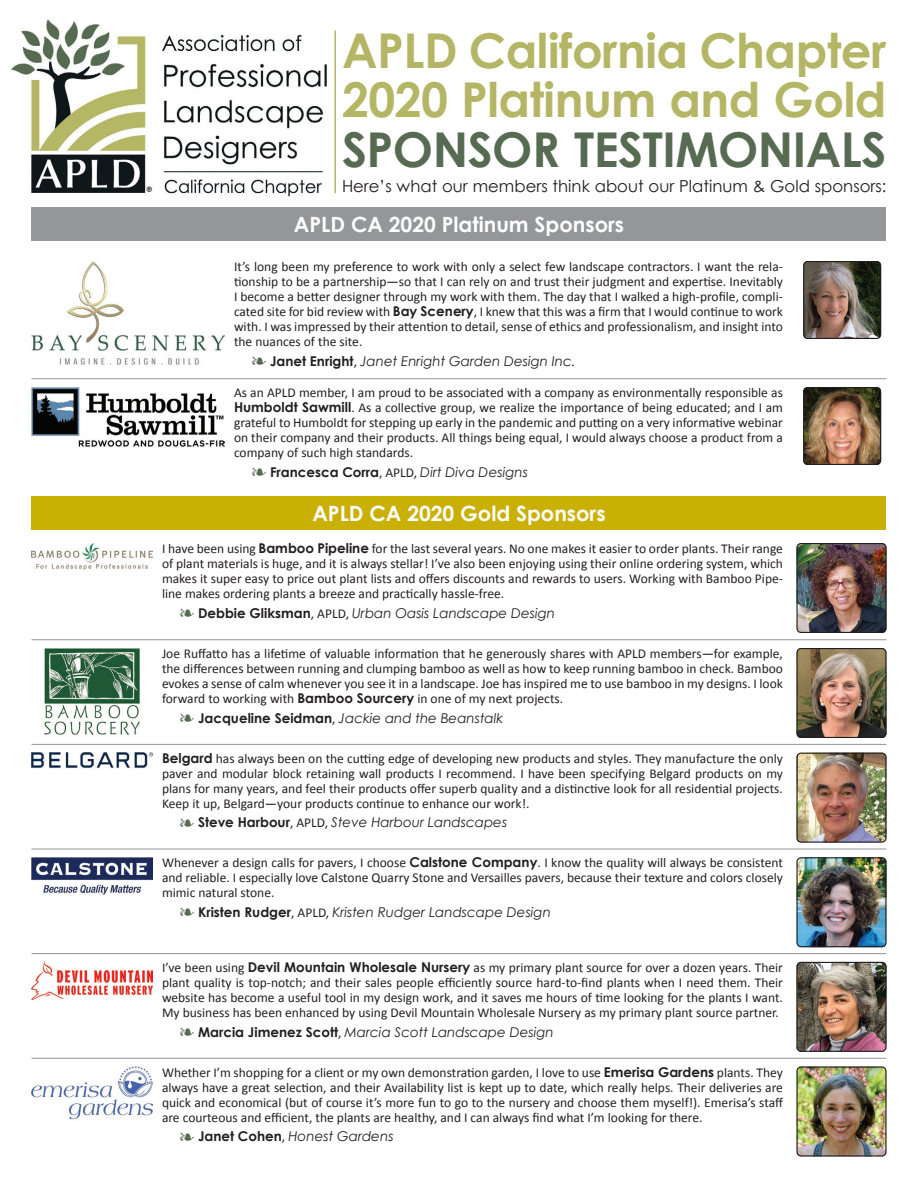
<style>
.page{position:relative;width:918px;height:1188px;background:#fff}
.page>*{position:absolute;margin:0;border:0;box-sizing:border-box;transform-origin:0 0}
._1a-Title1{font:700 48px "Century Gothic";letter-spacing:-.01em;color:#b4b665}
._1b-Title2{font:700 48px "Century Gothic";letter-spacing:-.01em;color:#b4b665}
._1c-Title3{font:700 48px "Century Gothic";letter-spacing:-.01em;color:#576b52}
._2a-Header-Plat{font:700 21px "Century Gothic";color:#fff}
._2b-Header-Gold{font:700 21px "Century Gothic";color:#fff}
._3a-BodyPara{font:16.5px "Century Gothic";color:#231f20}
._3t-Testimonial{font:13.5px/15px "Calibri";color:#231f20;text-align:justify}
._3u-Testimonial-1st{font:13.5px/15px "Calibri";color:#231f20;text-align:justify}
.t1{font:italic 13.5px "Century Gothic";color:#231f20}
.s1{font-family:"Century Gothic";font-weight:700}
.s2{color:#576b52}
.s3{font-weight:700;font-style:normal}
.s4{font-family:"Calibri";font-style:normal}
</style>
<div class="page">
<img style="left:11px;top:19px;width:316px;height:178px">
<hr style="left:334px;top:31px;width:2px;height:161px;background:#b4b665">
<img style="left:805px;top:261px;width:76px;height:78px">
<div style="left:803px;top:261px;width:78px;height:78px;border:1px solid #231f20;border-radius:4px"></div>
<img style="left:805px;top:387px;width:76px;height:78px">
<div style="left:803px;top:387px;width:78px;height:78px;border:1px solid #231f20;border-radius:4px"></div>
<img style="left:798px;top:543px;width:88px;height:90px">
<div style="left:796px;top:543px;width:90px;height:90px;border:1px solid #231f20;border-radius:4px"></div>
<img style="left:798px;top:648px;width:88px;height:90px">
<div style="left:796px;top:648px;width:90px;height:90px;border:1px solid #231f20;border-radius:4px"></div>
<img style="left:798px;top:857px;width:88px;height:90px">
<div style="left:796px;top:857px;width:90px;height:90px;border:1px solid #231f20;border-radius:4px"></div>
<img style="left:798px;top:962px;width:88px;height:90px">
<div style="left:796px;top:962px;width:90px;height:90px;border:1px solid #231f20;border-radius:4px"></div>
<img style="left:797px;top:1067px;width:89px;height:89px">
<div style="left:796px;top:1066px;width:90px;height:90px;border:1px solid #231f20;border-radius:4px"></div>
<img style="left:32px;top:543px;width:121px;height:27px">
<img style="left:32px;top:857px;width:121px;height:38px">
<img style="left:32px;top:962px;width:121px;height:39px">
<img style="left:32px;top:1066px;width:121px;height:54px">
<img style="left:44px;top:648px;width:96px;height:87px">
<img style="left:798px;top:753px;width:88px;height:89px">
<div style="left:796px;top:753px;width:90px;height:90px;border:1px solid #231f20;border-radius:4px"></div>
<img style="left:32px;top:753px;width:121px;height:16px">
<img style="left:32px;top:261px;width:193px;height:103px">
<img style="left:32px;top:387px;width:193px;height:60px">
<div style="left:32px;top:207px;width:854px;height:34px;background:#959698"></div>
<div style="left:32px;top:496px;width:854px;height:34px;background:#cab004"></div>
<hr style="left:32px;top:744px;width:854px;height:1px;background:#939598">
<hr style="left:32px;top:849px;width:854px;height:1px;background:#939598">
<hr style="left:32px;top:953px;width:854px;height:1px;background:#939598">
<hr style="left:32px;top:1058px;width:854px;height:1px;background:#939598">
<hr style="left:32px;top:639px;width:854px;height:1px;background:#939598">
<hr style="left:32px;top:378px;width:854px;height:1px;background:#939598">
<p class="_1a-Title1" style="left:342px;top:20px;width:546px">APLD California Chapter</p>
<p class="_1b-Title2" style="left:342px;top:69px;width:546px">2020 Platinum and Gold</p>
<p class="_1c-Title3" style="left:342px;top:119px;width:546px">SPONSOR TESTIMONIALS</p>
<p class="_3a-BodyPara" style="left:342px;top:176px;width:546px">Here’s what our members think about our Platinum &amp; Gold sponsors:</p>
<p class="_2a-Header-Plat" style="left:294px;top:211px;width:332px">APLD CA 2020 Platinum Sponsors</p>
<p class="_3u-Testimonial-1st" style="left:234px;top:259px;width:551px">It’s long been my preference to work with only a select few landscape contractors. I want the rela&shy;tionship to be a partnership—so that I can rely on and trust their judgment and expertise. Inevitably I become a better designer through my work with them. The day that I walked a high-profile, compli&shy;cated site for bid review with <span class="s1">Bay Scenery</span>, I knew that this was a firm that I would continue to work with. I was impressed by their attention to detail, sense of ethics and professionalism, and insight into the nuances of the site.</p>
<p class="t1" style="left:252px;top:353px;width:325px"><span class="s2">❧</span> <span class="s3">Janet Enright</span><span class="s4">,</span> Janet Enright Garden Design Inc.</p>
<p class="_3t-Testimonial" style="left:234px;top:385px;width:551px">As an APLD member, I am proud to be associated with a company as environmentally responsible as <span class="s1">Humboldt Sawmill</span>. As a collective group, we realize the importance of being educated; and I am grateful to Humboldt for stepping up early in the pandemic and putting on a very informative webinar on their company and their products. All things being equal, I would always choose a product from a company of such high standards.</p>
<p class="t1" style="left:252px;top:464px;width:277px"><span class="s2">❧</span> <span class="s3">Francesca Corra</span><span class="s4">, APLD,</span> Dirt Diva Designs</p>
<p class="_2b-Header-Gold" style="left:312px;top:500px;width:295px">APLD CA 2020 Gold Sponsors</p>
<p class="_3u-Testimonial-1st" style="left:162px;top:541px;width:623px">I have been using <span class="s1">Bamboo Pipeline</span> for the last several years. No one makes it easier to order plants. Their range of plant materials is huge, and it is always stellar! I’ve also been enjoying using their online ordering system, which makes it super easy to price out plant lists and offers discounts and rewards to users. Working with Bamboo Pipe&shy;line makes ordering plants a breeze and practically hassle-free.</p>
<p class="t1" style="left:180px;top:605px;width:377px"><span class="s2">❧</span> <span class="s3">Debbie Gliksman</span><span class="s4">, APLD,</span> Urban Oasis Landscape Design</p>
<p class="_3t-Testimonial" style="left:162px;top:646px;width:623px">Joe Ruffatto has a lifetime of valuable information that he generously shares with APLD members—for example, the differences between running and clumping bamboo as well as how to keep running bamboo in check. Bamboo evokes a sense of calm whenever you see it in a landscape. Joe has inspired me to use bamboo in my designs. I look forward to working with <span class="s1">Bamboo Sourcery</span> in one of my next projects.</p>
<p class="t1" style="left:180px;top:710px;width:325px"><span class="s2">❧</span> <span class="s3">Jacqueline Seidman</span><span class="s4">,</span> Jackie and the Beanstalk</p>
<p class="_3t-Testimonial" style="left:162px;top:751px;width:623px"><span class="s1">Belgard</span> has always been on the cutting edge of developing new products and styles. They manufacture the only paver and modular block retaining wall products I recommend. I have been specifying Belgard products on my plans for many years, and feel their products offer superb quality and a distinctive look for all residential projects.<br>Keep it up, Belgard—your products continue to enhance our work!.</p>
<p class="t1" style="left:180px;top:814px;width:329px"><span class="s2">❧</span> <span class="s3">Steve Harbour</span><span class="s4">, APLD,</span> Steve Harbour Landscapes</p>
<p class="_3t-Testimonial" style="left:162px;top:855px;width:623px">Whenever a design calls for pavers, I choose <span class="s1">Calstone Company</span>. I know the quality will always be consistent and reliable. I especially love Calstone Quarry Stone and Versailles pavers, because their texture and colors closely mimic natural stone.</p>
<p class="t1" style="left:180px;top:904px;width:372px"><span class="s2">❧</span> <span class="s3">Kristen Rudger</span><span class="s4">, APLD,</span> Kristen Rudger Landscape Design</p>
<p class="_3t-Testimonial" style="left:162px;top:960px;width:623px">I’ve been using <span class="s1">Devil Mountain Wholesale Nursery</span> as my primary plant source for over a dozen years. Their plant quality is top-notch; and their sales people efficiently source hard-to-find plants when I need them. Their website has become a useful tool in my design work, and it saves me hours of time looking for the plants I want.<br>My business has been enhanced by using Devil Mountain Wholesale Nursery as my primary plant source partner.</p>
<p class="t1" style="left:180px;top:1023px;width:375px"><span class="s2">❧</span> <span class="s3">Marcia Jimenez Scott</span><span class="s4">,</span> Marcia Scott Landscape Design</p>
<p class="_3t-Testimonial" style="left:162px;top:1065px;width:623px">Whether I’m shopping for a client or my own demonstration garden, I love to use <span class="s1">Emerisa Gardens</span> plants. They always have a great selection, and their Availability list is kept up to date, which really helps. Their deliveries are quick and economical (but of course it’s more fun to go to the nursery and choose them myself!). Emerisa’s staff are courteous and efficient, the plants are healthy, and I can always find what I’m looking for there.</p>
<p class="t1" style="left:180px;top:1128px;width:215px"><span class="s2">❧</span> <span class="s3">Janet Cohen</span><span class="s4">,</span> Honest Gardens</p>
</div>
